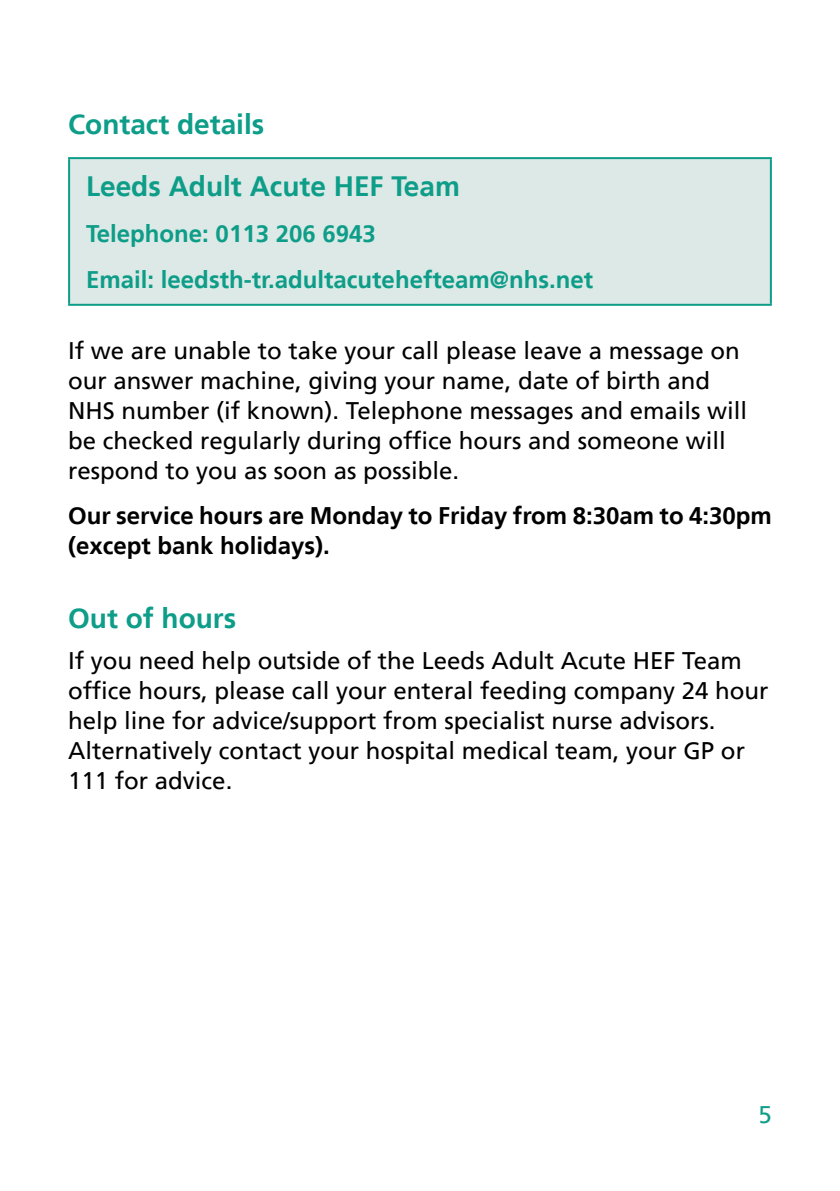
<style>
.page{position:relative;width:840px;height:1191px;background:#fff}
.page>*{position:absolute;margin:0;border:0;box-sizing:border-box;transform-origin:0 0}
.Main_Headings{font:700 28px "Frutiger LT";color:#0d9d88}
.Body_Text{font:24px/30px "Frutiger LT";color:#000}
.Body_Text-2{font:700 24px/30px "Frutiger LT";color:#000}
.Body_Text-3{font:700 24px "Frutiger LT";color:#0d9d88}
.t1{font:24px "Frutiger LT";color:#0d9d88}
</style>
<div class="page">
<div style="left:69px;top:158px;width:701px;height:147px;background:#dde9e6"></div>
<hr style="left:68px;top:157px;width:703px;height:2px;background:#0d9d88">
<hr style="left:68px;top:159px;width:2px;height:145px;background:#0d9d88">
<hr style="left:769px;top:159px;width:2px;height:145px;background:#0d9d88">
<hr style="left:68px;top:304px;width:703px;height:2px;background:#0d9d88">
<p class="Main_Headings" style="left:68px;top:108px;width:198px">Contact details</p>
<p class="Main_Headings" style="left:86px;top:170px;width:375px">Leeds Adult Acute HEF Team</p>
<p class="Body_Text-3" style="left:86px;top:219px;width:291px">Telephone: 0113 206 6943</p>
<p class="Body_Text-3" style="left:86px;top:265px;width:508px">Email: leedsth-tr.adultacutehefteam@nhs.net</p>
<p class="Body_Text" style="left:68px;top:335px;width:680px">If we are unable to take your call please leave a message on our answer machine, giving your name, date of birth and NHS number (if known). Telephone messages and emails will be checked regularly during office hours and someone will respond to you as soon as possible.</p>
<p class="Body_Text-2" style="left:68px;top:501px;width:705px">Our service hours are Monday to Friday from 8:30am to 4:30pm (except bank holidays).</p>
<p class="Main_Headings" style="left:68px;top:601px;width:169px">Out of hours</p>
<p class="Body_Text" style="left:68px;top:646px;width:701px">If you need help outside of the Leeds Adult Acute HEF Team office hours, please call your enteral feeding company 24 hour help line for advice/support from specialist nurse advisors.<br>Alternatively contact your hospital medical team, your GP or 111 for advice.</p>
<p class="t1" style="left:758px;top:1101px;width:15px">5</p>
</div>
